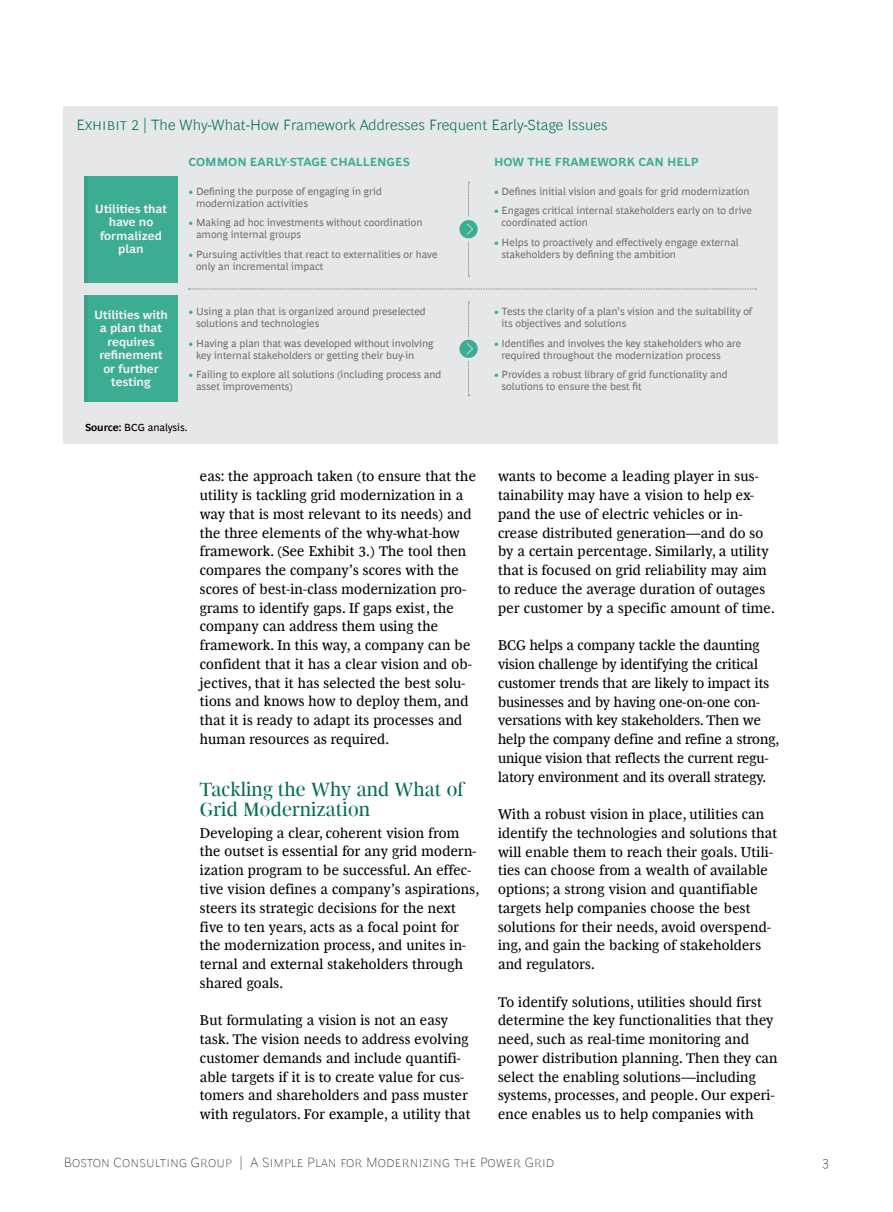
<style>
.page{position:relative;width:893px;height:1212px;background:#fff}
.page>*{position:absolute;margin:0;border:0;box-sizing:border-box;transform-origin:0 0}
.t1{font:19.5px/20.2px "Henderson BCG Serif Head";letter-spacing:.005em;color:#006f51}
.t2{font:300 15px "Henderson BCG Sans";letter-spacing:.005em;color:#006f51}
.t3{font:14.25px/18.8px "Henderson BCG Serif";letter-spacing:.015em;color:#000}
.t4{font:100 13.5px "Henderson BCG Sans";letter-spacing:.01em;color:#000}
.t5{font:700 12px/13.5px "Henderson BCG Sans";color:#f2f2f3;text-align:center}
.t6{font:700 12px "Henderson BCG Sans";color:#3cad93}
.t7{font:10.5px/12px "Henderson BCG Sans";color:#707071}
.t8{font:10.5px "Henderson BCG Sans";color:#000}
.s1{color:#3cad93}
.s2{font-weight:700}
</style>
<div class="page">
<div style="left:64px;top:106px;width:714px;height:338px;background:#e6e7e8"></div>
<div style="left:84px;top:176px;width:94px;height:106px;background:#3cad93"></div>
<div style="left:84px;top:296px;width:94px;height:106px;background:#3cad93"></div>
<svg style="left:189px;top:289px;width:567px;height:1px"></svg>
<svg style="left:458px;top:219px;width:21px;height:21px"></svg>
<div style="left:456px;top:217px;width:25px;height:24px;border:3px solid #e6e7e8;border-radius:50%"></div>
<svg style="left:467px;top:182px;width:6px;height:95px"></svg>
<svg style="left:458px;top:338px;width:21px;height:21px"></svg>
<div style="left:456px;top:337px;width:25px;height:24px;border:3px solid #e6e7e8;border-radius:50%"></div>
<svg style="left:467px;top:302px;width:6px;height:94px"></svg>
<hr style="left:84px;top:176px;width:4px;height:106px;background:#3ba189">
<hr style="left:84px;top:296px;width:4px;height:106px;background:#3ba189">
<p class="t2" style="left:77px;top:114px;width:533px">Exhibit 2 | The Why-What-How Framework Addresses Frequent Early-Stage Issues</p>
<p class="t5" style="left:95px;top:201px;width:74px">Utilities that have no formalized plan</p>
<p class="t5" style="left:94px;top:307px;width:75px">Utilities with a plan that requires refinement or further testing</p>
<p class="t6" style="left:189px;top:153px;width:223px">COMMON EARLY-STAGE CHALLENGES</p>
<p class="t6" style="left:494px;top:153px;width:206px">HOW THE FRAMEWORK CAN HELP</p>
<p class="t7" style="left:196px;top:184px;width:187px;text-indent:-7px"><span class="s1">•</span> Defining the purpose of engaging in grid modernization activities</p>
<p class="t7" style="left:196px;top:216px;width:228px;text-indent:-7px"><span class="s1">•</span> Making ad hoc investments without coordination among internal groups</p>
<p class="t7" style="left:196px;top:247px;width:243px;text-indent:-7px"><span class="s1">•</span> Pursuing activities that react to externalities or have only an incremental impact</p>
<p class="t7" style="left:196px;top:305px;width:231px;text-indent:-7px"><span class="s1">•</span> Using a plan that is organized around preselected solutions and technologies</p>
<p class="t7" style="left:196px;top:336px;width:239px;text-indent:-7px"><span class="s1">•</span> Having a plan that was developed without involving key internal stakeholders or getting their buy-in</p>
<p class="t7" style="left:196px;top:368px;width:247px;text-indent:-7px"><span class="s1">•</span> Failing to explore all solutions (including process and asset improvements)</p>
<p class="t7" style="left:494px;top:184px;width:257px"><span class="s1">•</span> Defines initial vision and goals for grid modernization</p>
<p class="t7" style="left:502px;top:204px;width:252px;text-indent:-7px"><span class="s1">•</span> Engages critical internal stakeholders early on to drive coordinated action</p>
<p class="t7" style="left:502px;top:235px;width:239px;text-indent:-7px"><span class="s1">•</span> Helps to proactively and effectively engage external stakeholders by defining the ambition</p>
<p class="t7" style="left:502px;top:305px;width:252px;text-indent:-7px"><span class="s1">•</span> Tests the clarity of a plan’s vision and the suitability of its objectives and solutions</p>
<p class="t7" style="left:502px;top:336px;width:241px;text-indent:-7px"><span class="s1">•</span> Identifies and involves the key stakeholders who are required throughout the modernization process</p>
<p class="t7" style="left:502px;top:368px;width:228px;text-indent:-7px"><span class="s1">•</span> Provides a robust library of grid functionality and solutions to ensure the best fit</p>
<p class="t8" style="left:85px;top:420px;width:104px"><span class="s2">Source:</span> BCG analysis.</p>
<p class="t3" style="left:200px;top:466px;width:278px">eas: the approach taken (to ensure that the utility is tackling grid modernization in a way that is most relevant to its needs) and the three elements of the why-what-how framework. (See Exhibit 3.) The tool then compares the company’s scores with the scores of best-in-class modernization pro&shy;grams to identify gaps. If gaps exist, the company can address them using the framework. In this way, a company can be confident that it has a clear vision and ob&shy;jectives, that it has selected the best solu&shy;tions and knows how to deploy them, and that it is ready to adapt its processes and human resources as required.</p>
<h1 class="t1" style="left:200px;top:778px;width:266px">Tackling the Why and What of<br>Grid Modernization</h1>
<p class="t3" style="left:200px;top:822px;width:281px">Developing a clear, coherent vision from the outset is essential for any grid modern&shy;ization program to be successful. An effec&shy;tive vision defines a company’s aspirations, steers its strategic decisions for the next five to ten years, acts as a focal point for the modernization process, and unites in&shy;ternal and external stakeholders through shared goals.</p>
<p class="t3" style="left:200px;top:1010px;width:272px">But formulating a vision is not an easy task. The vision needs to address evolving customer demands and include quantifi&shy;able targets if it is to create value for cus&shy;tomers and shareholders and pass muster with regulators. For example, a utility that</p>
<p class="t3" style="left:498px;top:466px;width:278px">wants to become a leading player in sus&shy;tainability may have a vision to help ex&shy;pand the use of electric vehicles or in&shy;crease distributed generation—and do so by a certain percentage. Similarly, a utility that is focused on grid reliability may aim to reduce the average duration of outages per customer by a specific amount of time.</p>
<p class="t3" style="left:498px;top:635px;width:283px">BCG helps a company tackle the daunting vision challenge by identifying the critical customer trends that are likely to impact its businesses and by having one-on-one con&shy;versations with key stakeholders. Then we help the company define and refine a strong, unique vision that reflects the current regu&shy;latory environment and its overall strategy.</p>
<p class="t3" style="left:498px;top:804px;width:281px">With a robust vision in place, utilities can identify the technologies and solutions that will enable them to reach their goals. Utili&shy;ties can choose from a wealth of available options; a strong vision and quantifiable targets help companies choose the best solutions for their needs, avoid overspend&shy;ing, and gain the backing of stakeholders and regulators.</p>
<p class="t3" style="left:498px;top:991px;width:281px">To identify solutions, utilities should first determine the key functionalities that they need, such as real-time monitoring and power distribution planning. Then they can select the enabling solutions—including systems, processes, and people. Our experi&shy;ence enables us to help companies with</p>
<p class="t4" style="left:64px;top:1152px;width:492px">Boston Consulting Group | A Simple Plan for Modernizing the Power Grid</p>
<p class="t4" style="left:822px;top:1152px;width:9px">3</p>
</div>
